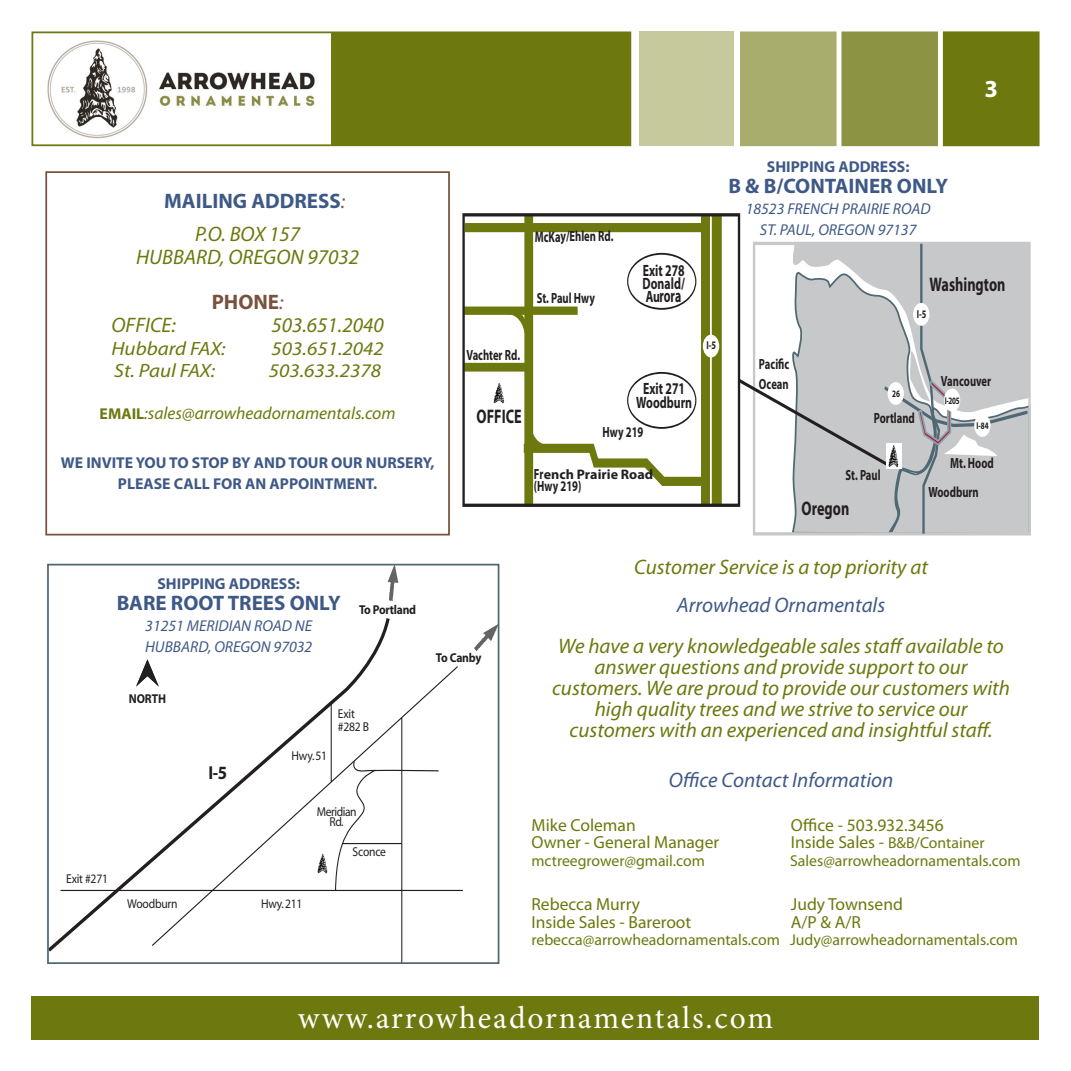
<style>
.page{position:relative;width:1071px;height:1071px;background:#fff}
.page>*{position:absolute;margin:0;border:0;box-sizing:border-box;transform-origin:0 0}
.t1{font:31.5px "Minion Pro";letter-spacing:.06em;color:#fff}
.t2{font:700 24.5px "Myriad Pro";color:#fff}
.t3{font:italic 21px/21px "Myriad Pro";color:#6d780e;text-align:center}
.t4{font:700 21px/33.2px "Myriad Pro";color:#3f5987}
.t5{font:italic 21px "Myriad Pro";color:#3f5987}
.t6{font:700 19.78px "Myriad Pro";color:#231f20;scale:.72 1}
.t7{font:italic 19.25px "Myriad Pro";color:#6d780e;scale:1.09 1}
.t8{font:700 18.72px "Myriad";color:#231f20;scale:.9 1}
.t9{font:700 18.55px "Myriad Pro";color:#231f20;scale:.64 1}
.t10{font:17.5px "Myriad Pro";color:#6d780e}
.t11{font:italic 17.5px "Myriad Pro";color:#6d780e}
.t12{font:700 16.45px/13.1px "Myriad Pro";color:#231f20;text-align:center;scale:.72 1}
.t13{font:15.75px "Myriad Pro";color:#6d780e}
.t14{font:700 15.75px/21px "Myriad Pro";color:#3f5987;text-align:center}
.t15{font:italic 15.75px/21px "Myriad Pro";color:#3f5987}
.t16{font:700 14.88px/19.8px "Myriad Pro";color:#231f20;scale:.72 1}
.t17{font:700 13.83px "Myriad Pro";color:#231f20}
.t18{font:12.95px/13.1px "Myriad";letter-spacing:-.02em;color:#231f20;scale:.9 1}
.t19{font:700 12.95px "Myriad";letter-spacing:-.02em;color:#231f20;scale:.9 1}
.t20{font:12.95px/10.8px "Myriad";letter-spacing:-.04em;color:#231f20;text-align:center;scale:.9 1}
.t21{font:700 11.55px "Myriad Pro";color:#231f20;scale:.72 1}
.t22{font:700 9.8px "Myriad Pro";letter-spacing:-.02em;color:#231f20;scale:.72 1}
.s1{font-weight:400;font-style:italic;color:#7b605e}
.s2{font-weight:400;font-style:italic;color:#6d780e}
.s3{font-weight:700;font-style:normal;color:#77523c}
.s4{color:#7b605e}
.s5{font-weight:700;font-style:normal;font-size:15.75px}
.s6{font-size:15.22px}
.s7{font-size:14.88px}
.s8{font-size:17.5px}
</style>
<div class="page">
<div style="left:32px;top:996px;width:1008px;height:44px;background:#6d780e"></div>
<div style="left:639px;top:32px;width:95px;height:114px;background:#c5c99c"></div>
<div style="left:740px;top:32px;width:97px;height:114px;background:#a8ad6e"></div>
<div style="left:841px;top:32px;width:97px;height:114px;background:#8c9444"></div>
<div style="left:943px;top:32px;width:96px;height:114px;background:#6d780e"></div>
<div style="left:943px;top:32px;width:97px;height:114px;border:1px solid #6d780e"></div>
<div style="left:32px;top:32px;width:598px;height:113px;background:#6d780e"></div>
<img style="left:35px;top:35px;width:296px;height:108px">
<div style="left:32px;top:32px;width:599px;height:114px;border:2px solid #6d780e"></div>
<div style="left:45px;top:171px;width:405px;height:365px;border:2px solid #77523c"></div>
<svg style="left:59px;top:665px;width:404px;height:296px"></svg>
<svg style="left:474px;top:625px;width:22px;height:26px"></svg>
<svg style="left:388px;top:567px;width:11px;height:34px"></svg>
<svg style="left:334px;top:760px;width:106px;height:132px"></svg>
<svg style="left:136px;top:659px;width:23px;height:28px"></svg>
<div style="left:47px;top:564px;width:452px;height:400px;border:2px solid #506873"></div>
<img style="left:316px;top:852px;width:15px;height:23px">
<svg style="left:462px;top:213px;width:278px;height:294px"></svg>
<div style="left:703px;top:335px;width:16px;height:22px;background:#fff;border-radius:50%"></div>
<svg style="left:739px;top:244px;width:290px;height:290px"></svg>
<img style="left:492px;top:382px;width:15px;height:22px">
<img style="left:887px;top:444px;width:15px;height:24px">
<p class="t2" style="left:984px;top:75px;width:15px">3</p>
<p class="t4" style="left:195px;top:184px;width:152px;text-indent:-31px">MAILING ADDRESS<span class="s1">:<br></span><span class="s2">P.O. BOX 157</span></p>
<p class="t3" style="left:136px;top:234px;width:225px;line-height:45.5px">HUBBARD, OREGON 97032<br><span class="s3">PHONE</span><span class="s4">:</span></p>
<p class="t3" style="left:112px;top:315px;width:66px">OFFICE:</p>
<p class="t3" style="left:272px;top:315px;width:114px">503.651.2040</p>
<p class="t7" style="left:111px;top:338px;width:106px">Hubbard FAX:</p>
<p class="t7" style="left:272px;top:338px;width:104px">503.651.2042</p>
<p class="t7" style="left:114px;top:361px;width:94px">St. Paul FAX:</p>
<p class="t7" style="left:269px;top:361px;width:104px">503.633.2378</p>
<p class="t11" style="left:100px;top:404px;width:297px"><span class="s5">EMAIL</span>:sales@arrowheadornamentals.com</p>
<p class="t14" style="left:61px;top:453px;width:375px">WE INVITE YOU TO STOP BY AND TOUR OUR NURSERY,<br>PLEASE CALL FOR AN APPOINTMENT.</p>
<p class="t16" style="left:535px;top:227px;width:107px"><span class="s6">McKa</span>y/Ehlen Rd</p>
<p class="t16" style="left:537px;top:288px;width:82px">St Paul Hwy</p>
<p class="t12" style="left:643px;top:264px;width:60px;text-align:justify">Exit 278<br>Donald/ Au</p>
<p class="t9" style="left:660px;top:285px;width:35px">rora</p>
<p class="t16" style="left:466px;top:345px;width:72px">Vachter Rd</p>
<p class="t6" style="left:477px;top:405px;width:64px">OFFICE</p>
<p class="t12" style="left:636px;top:381px;width:79px;line-height:14.9px">Exit 271<br>Woodburn</p>
<p class="t16" style="left:603px;top:422px;width:58px">Hwy 219</p>
<p class="t17" style="left:534px;top:466px;width:121px"><span class="s7">Fr</span>ench Prairie Road</p>
<p class="t16" style="left:534px;top:477px;width:68px">(Hwy 219)</p>
<p class="t14" style="left:767px;top:156px;width:144px">SHIPPING ADDRESS:</p>
<p class="t4" style="left:728px;top:169px;width:221px">B &amp; B/CONTAINER ONLY</p>
<p class="t15" style="left:746px;top:198px;width:186px;text-align:center">18523 FRENCH PRAIRIE ROAD<br>ST. PAUL, OREGON 97137</p>
<p class="t21" style="left:706px;top:339px;width:15px">I-5</p>
<p class="t6" style="left:930px;top:274px;width:107px">Washington</p>
<p class="t21" style="left:917px;top:307px;width:15px">I-5</p>
<p class="t16" style="left:759px;top:354px;width:44px">Pacific<br>Ocean</p>
<p class="t22" style="left:892px;top:388px;width:12px">26</p>
<p class="t16" style="left:874px;top:408px;width:59px">Portland</p>
<p class="t16" style="left:846px;top:465px;width:50px">St Paul</p>
<p class="t6" style="left:802px;top:497px;width:68px">Oregon</p>
<p class="t16" style="left:941px;top:372px;width:71px">Vancouver</p>
<p class="t22" style="left:945px;top:395px;width:22px">I-205</p>
<p class="t22" style="left:977px;top:420px;width:18px">I-84</p>
<p class="t16" style="left:950px;top:453px;width:62px">Mt Hood</p>
<p class="t16" style="left:928px;top:482px;width:71px">Woodburn</p>
<p class="t14" style="left:157px;top:574px;width:144px">SHIPPING ADDRESS:</p>
<p class="t4" style="left:117px;top:587px;width:226px">BARE ROOT TREES ONLY</p>
<p class="t15" style="left:145px;top:616px;width:169px">31251 MERIDIAN ROAD NE<br>HUBBARD, OREGON 97032</p>
<p class="t19" style="left:359px;top:603px;width:65px">To Portland</p>
<p class="t18" style="left:66px;top:873px;width:48px">Exit #271</p>
<p class="t19" style="left:129px;top:692px;width:43px">NORTH</p>
<p class="t8" style="left:208px;top:763px;width:23px">I-5</p>
<p class="t18" style="left:292px;top:750px;width:41px">Hwy. 51</p>
<p class="t18" style="left:338px;top:708px;width:36px">Exit #282 B</p>
<p class="t20" style="left:317px;top:806px;width:46px">Meridian<br>Rd.</p>
<p class="t18" style="left:353px;top:846px;width:39px">Sconce</p>
<p class="t18" style="left:127px;top:898px;width:57px">Woodburn</p>
<p class="t18" style="left:261px;top:898px;width:47px">Hwy. 211</p>
<p class="t19" style="left:436px;top:651px;width:52px">To Canby</p>
<p class="t3" style="left:634px;top:557px;width:295px">Customer Service is a top priority at</p>
<p class="t5" style="left:677px;top:594px;width:210px">Arrowhead Ornamentals</p>
<p class="t3" style="left:552px;top:636px;width:460px">We have a very knowledgeable sales staff available to answer questions and provide support to our customers. We are proud to provide our customers with high quality trees and we strive to service our customers with an experienced and insightful staff.</p>
<p class="t5" style="left:669px;top:769px;width:226px">Office Contact Information</p>
<p class="t10" style="left:531px;top:815px;width:106px">Mike Coleman</p>
<p class="t10" style="left:791px;top:815px;width:154px">Office - 503.932.3456</p>
<p class="t10" style="left:531px;top:833px;width:189px">Owner - General Manager</p>
<p class="t13" style="left:791px;top:834px;width:195px"><span class="s8">Inside Sales -</span> B&amp;B/Container</p>
<p class="t13" style="left:531px;top:852px;width:175px">mctreegrower@gmail.com</p>
<p class="t13" style="left:790px;top:852px;width:232px">Sales@arrowheadornamentals.com</p>
<p class="t10" style="left:531px;top:895px;width:110px">Rebecca Murry</p>
<p class="t10" style="left:791px;top:895px;width:114px">Judy Townsend</p>
<p class="t10" style="left:531px;top:912px;width:161px">Inside Sales - Bareroot</p>
<p class="t10" style="left:791px;top:912px;width:72px">A/P &amp; A/R</p>
<p class="t13" style="left:531px;top:931px;width:488px">rebecca@arrowheadornamentals.com Judy@arrowheadornamentals.com</p>
<h1 class="t1" style="left:298px;top:997px;width:477px">www.arrowheadornamentals.com</h1>
</div>
